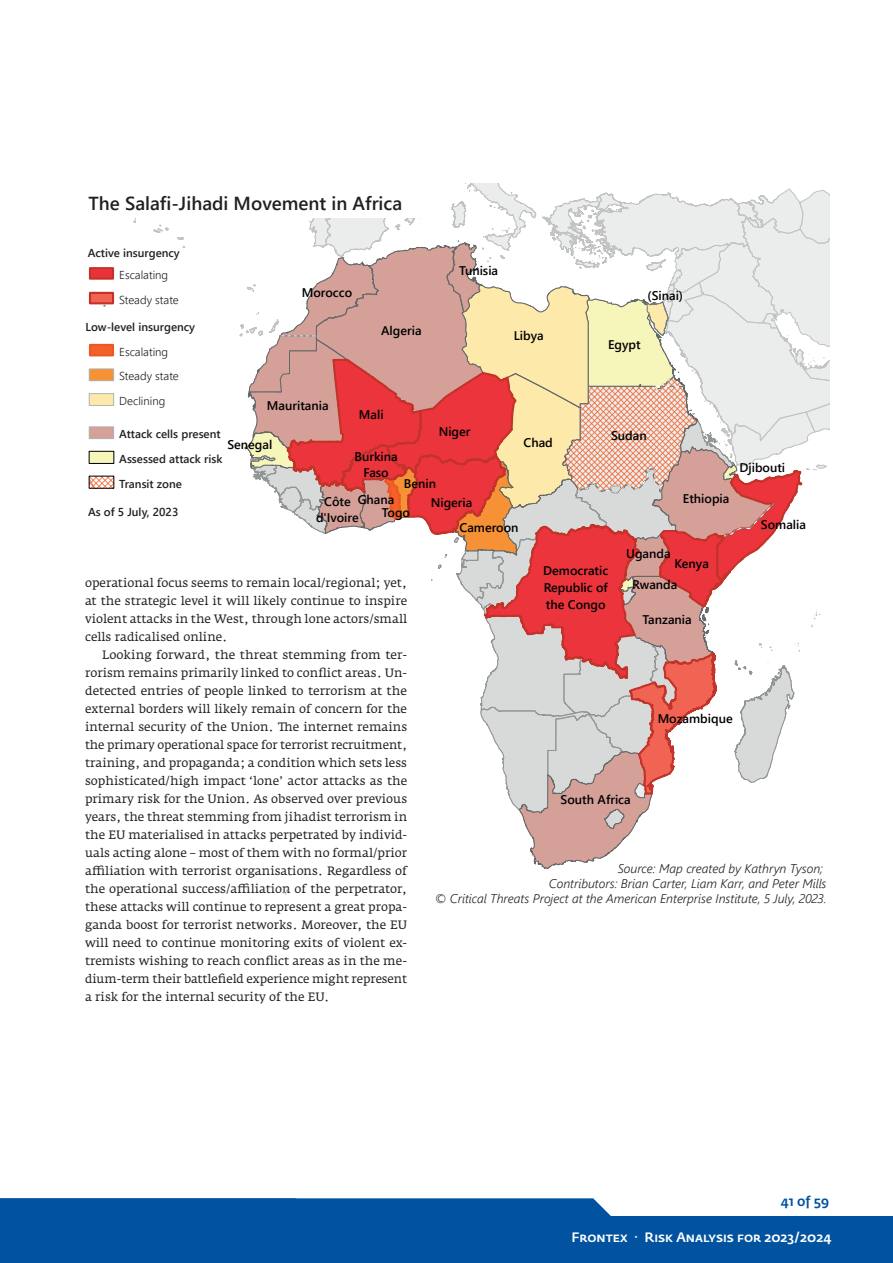
<style>
.page{position:relative;width:893px;height:1263px;background:#fff}
.page>*{position:absolute;margin:0;border:0;box-sizing:border-box;transform-origin:0 0}
.t1{font:600 18.9px "Segoe UI";color:#231f20}
.t2{font:500 13.5px "Fedra Sans Pro";color:#fff}
.t3{font:500 13.5px "Fedra Sans Pro";color:#0153a0}
.t4{font:600 12.6px/16.6px "Segoe UI";color:#000001;text-align:center}
.t5{font:italic 300 12.6px/15.1px "Segoe UI";color:#231f20;text-align:right}
.t6{font:12px/18px "Fedra Serif A Pro";color:#231f20;text-align:justify}
.t7{font:600 11.55px "Segoe UI";color:#231f20}
.t8{font:300 11.55px "Segoe UI";color:#231f20}
</style>
<div class="page">
<svg style="left:283px;top:890px;width:24px;height:35px"></svg>
<svg style="left:134px;top:183px;width:695px;height:686px"></svg>
<div style="left:85px;top:183px;width:340px;height:35px;background:#fff"></div>
<svg style="left:91px;top:478px;width:21px;height:8px"></svg>
<div style="left:89px;top:451px;width:25px;height:12px;background:#f6f5ba"></div>
<div style="left:89px;top:451px;width:25px;height:13px;border:1px solid #000001"></div>
<div style="left:89px;top:427px;width:25px;height:12px;background:#d5a098"></div>
<div style="left:89px;top:426px;width:25px;height:13px;border:1px solid #b2b3b7"></div>
<div style="left:89px;top:394px;width:25px;height:11px;background:#fde9a9"></div>
<div style="left:89px;top:393px;width:25px;height:13px;border:1px solid #b2b3b7"></div>
<div style="left:89px;top:369px;width:25px;height:12px;background:#f69134"></div>
<div style="left:89px;top:368px;width:25px;height:13px;border:1px solid #b2b3b7"></div>
<div style="left:90px;top:345px;width:23px;height:10px;background:#f2612a"></div>
<div style="left:89px;top:344px;width:25px;height:12px;border:2px solid #ed5822"></div>
<div style="left:90px;top:293px;width:23px;height:10px;background:#f16252"></div>
<div style="left:89px;top:292px;width:25px;height:12px;border:2px solid #c23228"></div>
<div style="left:90px;top:268px;width:23px;height:11px;background:#eb323b"></div>
<div style="left:89px;top:267px;width:25px;height:13px;border:2px solid #c23228"></div>
<div style="left:0;top:1216px;width:893px;height:47px;background:#0153a0"></div>
<div style="left:0;top:1198px;width:611px;height:18px;background:#0153a0"></div>
<h1 class="t1" style="left:89px;top:186px;width:315px">The Salafi-Jihadi Movement in Africa</h1>
<p class="t7" style="left:88px;top:242px;width:93px">Active insurgency</p>
<p class="t8" style="left:119px;top:264px;width:50px">Escalating</p>
<p class="t8" style="left:119px;top:289px;width:61px">Steady state</p>
<p class="t7" style="left:85px;top:316px;width:111px">Low-level insurgency</p>
<p class="t8" style="left:119px;top:341px;width:50px">Escalating</p>
<p class="t8" style="left:119px;top:365px;width:61px">Steady state</p>
<p class="t8" style="left:119px;top:390px;width:48px">Declining</p>
<p class="t4" style="left:459px;top:261px;width:41px">Tunisia</p>
<p class="t4" style="left:302px;top:283px;width:52px">Morocco</p>
<p class="t4" style="left:647px;top:287px;width:37px">(Sinai)</p>
<p class="t4" style="left:267px;top:396px;width:63px">Mauritania</p>
<p class="t4" style="left:381px;top:321px;width:42px">Algeria</p>
<p class="t4" style="left:359px;top:405px;width:26px">Mali</p>
<p class="t4" style="left:514px;top:326px;width:31px">Libya</p>
<p class="t4" style="left:608px;top:335px;width:34px">Egypt</p>
<p class="t7" style="left:119px;top:423px;width:103px">Attack cells present</p>
<p class="t4" style="left:227px;top:436px;width:46px">Senegal</p>
<p class="t7" style="left:119px;top:448px;width:105px">Assessed attack risk</p>
<p class="t7" style="left:119px;top:473px;width:64px">Transit zone</p>
<p class="t4" style="left:354px;top:447px;width:45px">Burkina<br>Faso</p>
<p class="t4" style="left:439px;top:422px;width:33px">Niger</p>
<p class="t4" style="left:404px;top:474px;width:34px">Benin</p>
<p class="t4" style="left:524px;top:433px;width:31px">Chad</p>
<p class="t4" style="left:611px;top:426px;width:37px">Sudan</p>
<p class="t4" style="left:739px;top:458px;width:47px">Djibouti</p>
<p class="t4" style="left:324px;top:490px;width:72px">Côte Ghana</p>
<p class="t4" style="left:683px;top:489px;width:48px">Ethiopia</p>
<p class="t4" style="left:316px;top:508px;width:44px">d'Ivoire</p>
<p class="t4" style="left:674px;top:554px;width:36px">Kenya</p>
<p class="t4" style="left:431px;top:493px;width:43px">Nigeria</p>
<p class="t7" style="left:88px;top:501px;width:92px">As of 5 July, 2023</p>
<p class="t4" style="left:382px;top:503px;width:30px">Togo</p>
<p class="t4" style="left:761px;top:516px;width:47px">Somalia</p>
<p class="t4" style="left:459px;top:518px;width:61px">Cameroon</p>
<p class="t4" style="left:626px;top:544px;width:46px">Uganda</p>
<p class="t4" style="left:543px;top:562px;width:67px;text-align:justify">Democratic Republic of the Congo</p>
<p class="t6" style="left:85px;top:574px;width:324px">operational focus seems to remain local/regional; yet, at the strategic level it will likely continue to inspire violent attacks in the West, through lone actors/small cells radicalised online.</p>
<p class="t6" style="left:85px;top:646px;width:324px;text-indent:17px">Looking forward, the threat stemming from ter&shy;rorism remains primarily linked to conflict areas. Un&shy;detected entries of people linked to terrorism at the external borders will likely remain of concern for the internal security of the Union. The internet remains the primary operational space for terrorist recruitment, training, and propaganda; a condition which sets less sophisticated/high impact ‘lone’ actor attacks as the primary risk for the Union. As observed over previous years, the threat stemming from jihadist terrorism in the EU materialised in attacks perpetrated by individ&shy;uals acting alone – most of them with no formal/prior affiliation with terrorist organisations. Regardless of the operational success/affiliation of the perpetrator, these attacks will continue to represent a great propa&shy;ganda boost for terrorist networks. Moreover, the EU will need to continue monitoring exits of violent ex&shy;tremists wishing to reach conflict areas as in the me&shy;dium-term their battlefield experience might represent a risk for the internal security of the EU.</p>
<p class="t4" style="left:632px;top:575px;width:47px">Rwanda</p>
<p class="t4" style="left:643px;top:610px;width:51px">Tanzania</p>
<p class="t4" style="left:658px;top:709px;width:77px">Mozambique</p>
<p class="t4" style="left:561px;top:790px;width:72px">South Africa</p>
<p class="t5" style="left:435px;top:859px;width:393px">Source: Map created by Kathryn Tyson;<br>Contributors: Brian Carter, Liam Karr, and Peter Mills<br>© Critical Threats Project at the American Enterprise Institute, 5 July, 2023.</p>
<p class="t3" style="left:781px;top:1191px;width:50px">41 of 59</p>
<p class="t2" style="left:572px;top:1226px;width:261px">Frontex · Risk Analysis for 2023/2024</p>
</div>
